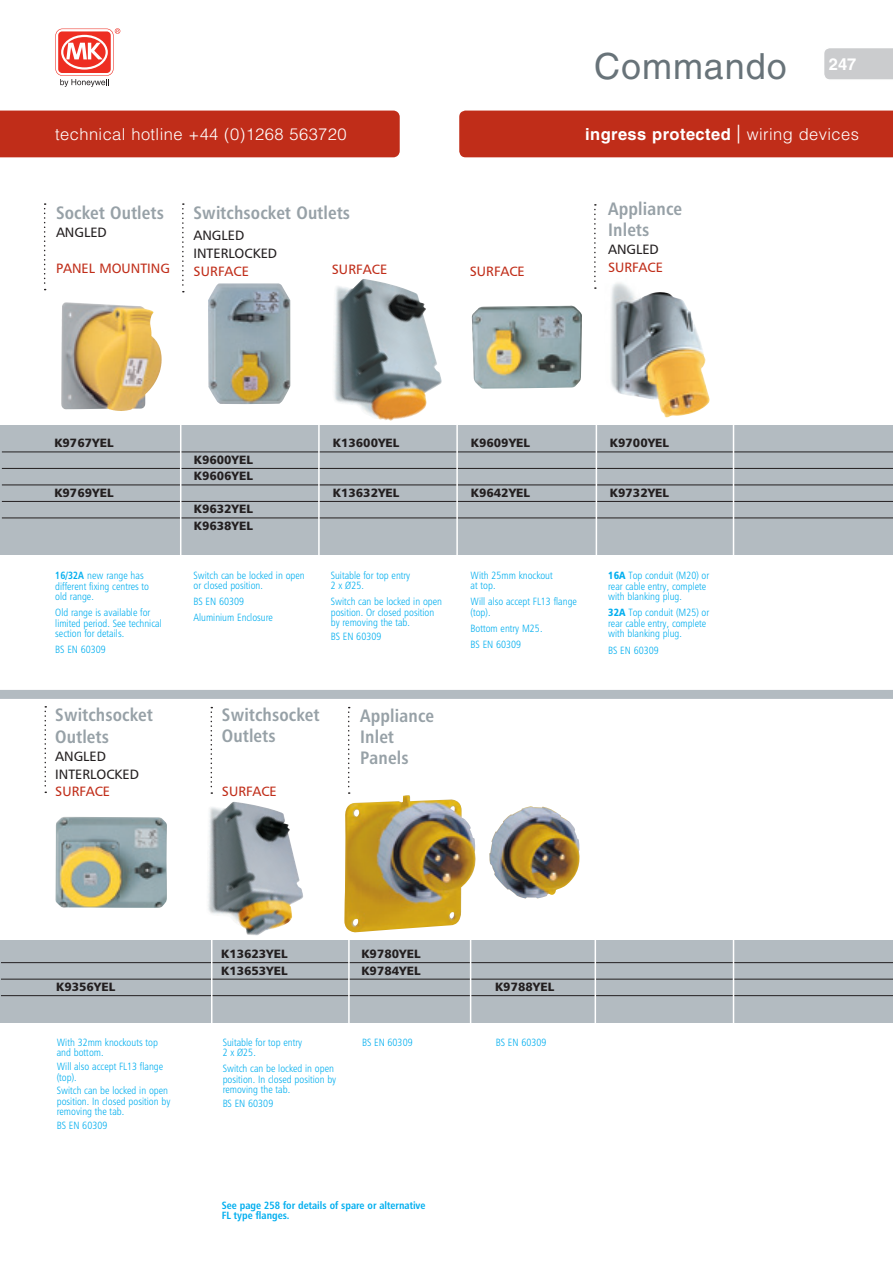
<style>
.page{position:relative;width:893px;height:1263px;background:#fff}
.page>*{position:absolute;margin:0;border:0;box-sizing:border-box;transform-origin:0 0}
.t1{font:36px "Helvetica LT Std";letter-spacing:.025em;color:#687379}
.t2{font:18px/21px "Humanist 777 BT Bold Condensed B";letter-spacing:.01em;color:#97a1a7}
.t3{font:300 16.5px "Helvetica LT Std";letter-spacing:.025em;color:#fff}
.t4{font:700 16.5px "Helvetica LT Std";letter-spacing:.025em;color:#fff}
.t5{font:13.5px "Humanist 777 BT Roman B";color:#c02d19}
.t6{font:13.5px/18px "Humanist 777 BT Roman B";color:#231f20}
.t7{font:12px/16.5px "Humanist 777 BT Black B";color:#231f20}
.t8{font:10.5px/10.5px "Humanist 777 BT Light Condensed B";color:#00aeef}
.t9{font:10.5px/10.5px "Humanist 777 BT Bold Condensed B";color:#00aeef}
.s1{font-weight:400;font-size:24.75px}
.s2{font-weight:300}
.s3{font-family:"Humanist 777 BT Bold Condensed B"}
.s4{font-family:"Humanist 777 BT Black Condensed B"}
</style>
<div class="page">
<div style="left:459px;top:111px;width:434px;height:46px;background:#c02d19"></div>
<svg style="left:824px;top:48px;width:69px;height:32px;background:#cdcecf"></svg>
<div style="left:0;top:111px;width:400px;height:46px;background:#c02d19"></div>
<div style="left:0;top:425px;width:893px;height:130px;background:#b3bbc1"></div>
<div style="left:0;top:690px;width:893px;height:9px;background:#b3bbc1"></div>
<div style="left:0;top:940px;width:893px;height:83px;background:#b3bbc1"></div>
<svg style="left:55px;top:28px;width:65px;height:59px"></svg>
<img style="left:55px;top:817px;width:112px;height:91px">
<img style="left:208px;top:283px;width:82px;height:121px">
<img style="left:334px;top:279px;width:108px;height:142px">
<img style="left:472px;top:306px;width:110px;height:83px">
<img style="left:610px;top:283px;width:100px;height:135px">
<hr style="left:2px;top:451px;width:891px;height:1px;background:#231f20">
<hr style="left:2px;top:468px;width:891px;height:1px;background:#231f20">
<hr style="left:2px;top:484px;width:891px;height:1px;background:#231f20">
<hr style="left:2px;top:501px;width:891px;height:1px;background:#231f20">
<hr style="left:2px;top:517px;width:891px;height:1px;background:#231f20">
<img style="left:208px;top:802px;width:95px;height:134px">
<hr style="left:1px;top:962px;width:892px;height:1px;background:#231f20">
<hr style="left:1px;top:979px;width:892px;height:1px;background:#231f20">
<hr style="left:1px;top:995px;width:892px;height:1px;background:#231f20">
<svg style="left:44px;top:203px;width:2px;height:87px"></svg>
<svg style="left:182px;top:203px;width:2px;height:89px"></svg>
<svg style="left:45px;top:706px;width:1px;height:87px"></svg>
<svg style="left:348px;top:707px;width:2px;height:87px"></svg>
<svg style="left:211px;top:707px;width:1px;height:87px"></svg>
<svg style="left:594px;top:204px;width:2px;height:85px"></svg>
<hr style="left:733px;top:419px;width:1px;height:144px;background:#fff">
<hr style="left:596px;top:420px;width:1px;height:139px;background:#fff">
<hr style="left:456px;top:418px;width:2px;height:143px;background:#fff">
<hr style="left:318px;top:419px;width:2px;height:145px;background:#fff">
<hr style="left:180px;top:420px;width:1px;height:139px;background:#fff">
<hr style="left:733px;top:935px;width:1px;height:93px;background:#fff">
<hr style="left:595px;top:935px;width:1px;height:93px;background:#fff">
<hr style="left:470px;top:933px;width:1px;height:100px;background:#fff">
<hr style="left:348px;top:936px;width:2px;height:92px;background:#fff">
<hr style="left:211px;top:935px;width:1px;height:96px;background:#fff">
<img style="left:344px;top:795px;width:132px;height:137px">
<img style="left:489px;top:806px;width:91px;height:92px">
<img style="left:61px;top:302px;width:85px;height:109px">
<h1 class="t1" style="left:594px;top:46px;width:264px">Commando <sup>247</sup></h1>
<h3 class="t3" style="left:55px;top:124px;width:293px">technical hotline +44 (0)1268 563720</h3>
<h3 class="t4" style="left:585px;top:124px;width:275px">ingress protected <span class="s1">|</span> <span class="s2">wiring devices</span></h3>
<h2 class="t2" style="left:56px;top:201px;width:109px">Socket Outlets</h2>
<p class="t6" style="left:56px;top:223px;width:52px">ANGLED</p>
<p class="t5" style="left:56px;top:260px;width:115px">PANEL MOUNTING</p>
<h2 class="t2" style="left:193px;top:201px;width:158px">Switchsocket Outlets</h2>
<p class="t6" style="left:193px;top:226px;width:52px">ANGLED<br>INTERLOCKED</p>
<p class="t5" style="left:193px;top:262px;width:57px">SURFACE</p>
<p class="t5" style="left:332px;top:261px;width:57px">SURFACE</p>
<p class="t5" style="left:470px;top:263px;width:56px">SURFACE</p>
<h2 class="t2" style="left:608px;top:198px;width:76px">Appliance<br>Inlets</h2>
<p class="t6" style="left:608px;top:240px;width:52px">ANGLED</p>
<p class="t5" style="left:608px;top:259px;width:56px">SURFACE</p>
<p class="t7" style="left:54px;top:434px;width:61px">K9767YEL</p>
<p class="t7" style="left:333px;top:434px;width:68px">K13600YEL</p>
<p class="t7" style="left:471px;top:434px;width:61px">K9609YEL</p>
<p class="t7" style="left:610px;top:434px;width:61px">K9700YEL</p>
<p class="t7" style="left:194px;top:451px;width:61px">K9600YEL<br>K9606YEL</p>
<p class="t7" style="left:54px;top:484px;width:61px">K9769YEL</p>
<p class="t7" style="left:333px;top:484px;width:68px">K13632YEL</p>
<p class="t7" style="left:471px;top:484px;width:61px">K9642YEL</p>
<p class="t7" style="left:610px;top:484px;width:61px">K9732YEL</p>
<p class="t7" style="left:194px;top:500px;width:61px">K9632YEL<br>K9638YEL</p>
<p class="t8" style="left:55px;top:570px;width:95px"><span class="s3">16/32A</span> new range has different fixing centres to old range.</p>
<p class="t8" style="left:55px;top:607px;width:108px">Old range is available for limited period. See technical section for details.</p>
<p class="t8" style="left:55px;top:644px;width:52px">BS EN 60309</p>
<h2 class="t2" style="left:55px;top:704px;width:99px">Switchsocket<br>Outlets</h2>
<p class="t6" style="left:55px;top:746px;width:85px">ANGLED<br>INTERLOCKED</p>
<p class="t5" style="left:55px;top:783px;width:56px">SURFACE</p>
<p class="t8" style="left:193px;top:569px;width:113px">Switch can be locked in open or closed position.</p>
<p class="t8" style="left:193px;top:593px;width:81px;line-height:16px">BS EN 60309<br>Aluminium Enclosure</p>
<p class="t8" style="left:331px;top:570px;width:81px">Suitable for top entry<br>2 x ø25.</p>
<p class="t8" style="left:331px;top:596px;width:113px">Switch can be locked in open position. Or closed position by removing the tab.</p>
<p class="t8" style="left:331px;top:631px;width:52px">BS EN 60309</p>
<h2 class="t2" style="left:222px;top:704px;width:99px">Switchsocket<br>Outlets</h2>
<p class="t5" style="left:222px;top:783px;width:56px">SURFACE</p>
<h2 class="t2" style="left:360px;top:705px;width:76px">Appliance<br>Inlet<br>Panels</h2>
<p class="t8" style="left:471px;top:570px;width:84px">With 25mm knockout at top.</p>
<p class="t8" style="left:471px;top:596px;width:108px">Will also accept FL13 flange (top).</p>
<p class="t8" style="left:471px;top:620px;width:73px;line-height:16px">Bottom entry M 25.<br>BS EN 60309</p>
<p class="t8" style="left:608px;top:570px;width:103px"><span class="s4">16A</span> Top conduit (M20) or rear cable entry, complete with blanking plug.</p>
<p class="t8" style="left:608px;top:607px;width:103px"><span class="s4">32A</span> Top conduit (M25) or rear cable entry, complete with blanking plug.</p>
<p class="t8" style="left:608px;top:644px;width:52px">BS EN 60309</p>
<p class="t7" style="left:221px;top:945px;width:68px">K13623YEL</p>
<p class="t7" style="left:361px;top:945px;width:61px">K9780YEL</p>
<p class="t7" style="left:221px;top:962px;width:68px">K13653YEL</p>
<p class="t7" style="left:361px;top:962px;width:61px">K9784YEL</p>
<p class="t7" style="left:56px;top:978px;width:61px">K9356YEL</p>
<p class="t7" style="left:495px;top:978px;width:61px">K9788YEL</p>
<p class="t8" style="left:57px;top:1036px;width:103px">With 32mm knockouts top and bottom.</p>
<p class="t8" style="left:57px;top:1061px;width:108px">Will also accept FL13 flange (top).</p>
<p class="t8" style="left:57px;top:1085px;width:115px">Switch can be locked in open position. I n closed position by removing the tab.</p>
<p class="t8" style="left:57px;top:1120px;width:52px">BS EN 60309</p>
<p class="t8" style="left:223px;top:1036px;width:81px">Suitable for top entry<br>2 x ø25.</p>
<p class="t8" style="left:223px;top:1063px;width:115px">Switch can be locked in open position. I n closed position by removing the tab.</p>
<p class="t8" style="left:223px;top:1098px;width:52px">BS EN 60309</p>
<p class="t8" style="left:362px;top:1037px;width:52px">BS EN 60309</p>
<p class="t8" style="left:496px;top:1036px;width:52px">BS EN 60309</p>
<p class="t9" style="left:222px;top:1199px;width:205px">See page 258 for details of spare or alternative<br>FL type flanges.</p>
</div>
